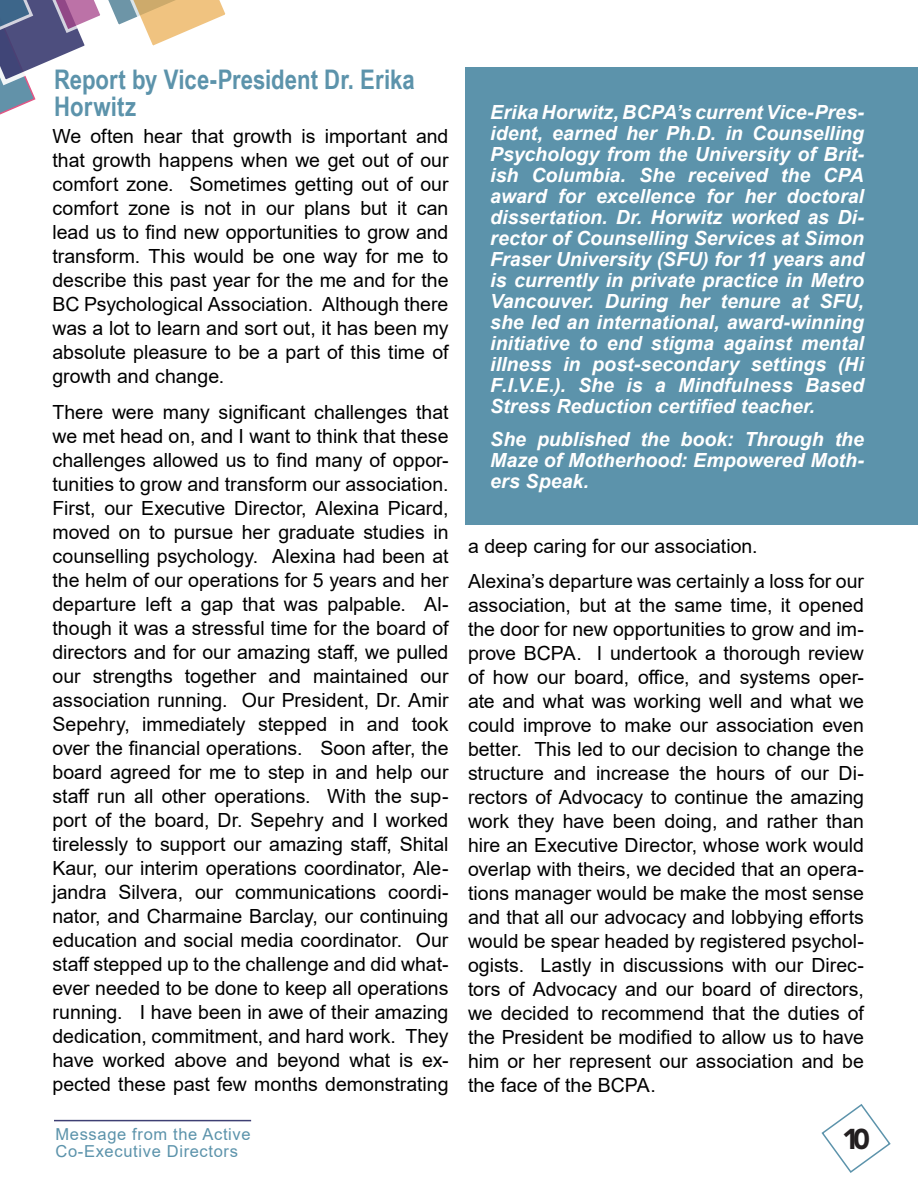
<style>
.page{position:relative;width:918px;height:1188px;background:#fff}
.page>*{position:absolute;margin:0;border:0;box-sizing:border-box;transform-origin:0 0}
.t1{font:900 28.5px "Avenir";color:#231f20}
.Inside_Pages_Article_Body_Text{font:700 27px/27px "Arial Narrow";color:#5c93ab}
.Inside_Pages_References{font:19.5px/24px "Arial";color:#000;text-align:justify}
.Inside_Pages_References-2{font:italic 700 19.5px/21px "Arial";letter-spacing:.005em;color:#fff;text-align:justify}
.t2{font:16.5px/16.5px "Arial";letter-spacing:.04em;color:#5c93ab}
</style>
<div class="page">
<svg style="left:821px;top:1104px;width:70px;height:69px"></svg>
<hr style="left:54px;top:1120px;width:197px;height:1px;background:#3e3f73">
<div style="left:465px;top:68px;width:453px;height:457px;background:#5c93ab"></div>
<svg style="left:0;top:0;width:226px;height:115px"></svg>
<p class="Inside_Pages_Article_Body_Text" style="left:54px;top:64px;width:362px">Report by Vice-President Dr. Erika<br>Horwitz</p>
<p class="Inside_Pages_References" style="left:52px;top:124px;width:398px">We often hear that growth is important and that growth happens when we get out of our comfort zone. Sometimes getting out of our comfort zone is not in our plans but it can lead us to find new opportunities to grow and transform. This would be one way for me to describe this past year for the me and for the BC Psychological Association. Although there was a lot to learn and sort out, it has been my absolute pleasure to be a part of this time of growth and change.</p>
<p class="Inside_Pages_References" style="left:52px;top:400px;width:398px">There were many significant challenges that we met head on, and I want to think that these challenges allowed us to find many of oppor&shy;tunities to grow and transform our association.<br>First, our Executive Director, Alexina Picard, moved on to pursue her graduate studies in counselling psychology. Alexina had been at the helm of our operations for 5 years and her departure left a gap that was palpable. Al&shy;though it was a stressful time for the board of directors and for our amazing staff, we pulled our strengths together and maintained our association running. Our President, Dr. Amir Sepehry, immediately stepped in and took over the financial operations. Soon after, the board agreed for me to step in and help our staff run all other operations. With the sup&shy;port of the board, Dr. Sepehry and I worked tirelessly to support our amazing staff, Shital Kaur, our interim operations coordinator, Ale&shy;jandra Silvera, our communications coordi&shy;nator, and Charmaine Barclay, our continuing education and social media coordinator. Our staff stepped up to the challenge and did what&shy;ever needed to be done to keep all operations running. I have been in awe of their amazing dedication, commitment, and hard work. They have worked above and beyond what is ex&shy;pected these past few months demonstrating</p>
<p class="t2" style="left:56px;top:1126px;width:197px">Message from the Active<br>Co-Executive Directors</p>
<p class="Inside_Pages_References-2" style="left:490px;top:103px;width:375px">Erika Horwitz, BCPA’s current Vice-Pres&shy;ident, earned her Ph.D. in Counselling Psychology from the University of Brit&shy;ish Columbia. She received the CPA award for excellence for her doctoral dissertation. Dr. Horwitz worked as Di&shy;rector of Counselling Services at Simon Fraser University (SFU) for 11 years and is currently in private practice in Metro Vancouver. During her tenure at SFU, she led an international, award-winning initiative to end stigma against mental illness in post-secondary settings (Hi F.I.V.E.). She is a Mindfulness Based Stress Reduction certified teacher.</p>
<p class="Inside_Pages_References-2" style="left:490px;top:429px;width:375px">She published the book: Through the Maze of Motherhood: Empowered Moth&shy;ers Speak.</p>
<p class="Inside_Pages_References" style="left:468px;top:534px;width:291px">a deep caring for our association.</p>
<p class="Inside_Pages_References" style="left:468px;top:569px;width:398px">Alexina’s departure was certainly a loss for our association, but at the same time, it opened the door for new opportunities to grow and im&shy;prove BCPA. I undertook a thorough review of how our board, office, and systems oper&shy;ate and what was working well and what we could improve to make our association even better. This led to our decision to change the structure and increase the hours of our Di&shy;rectors of Advocacy to continue the amazing work they have been doing, and rather than hire an Executive Director, whose work would overlap with theirs, we decided that an opera&shy;tions manager would be make the most sense and that all our advocacy and lobbying efforts would be spear headed by registered psychol&shy;ogists. Lastly in discussions with our Direc&shy;tors of Advocacy and our board of directors, we decided to recommend that the duties of the President be modified to allow us to have him or her represent our association and be the face of the BCPA.</p>
<h1 class="t1" style="left:842px;top:1118px;width:30px">10</h1>
</div>
